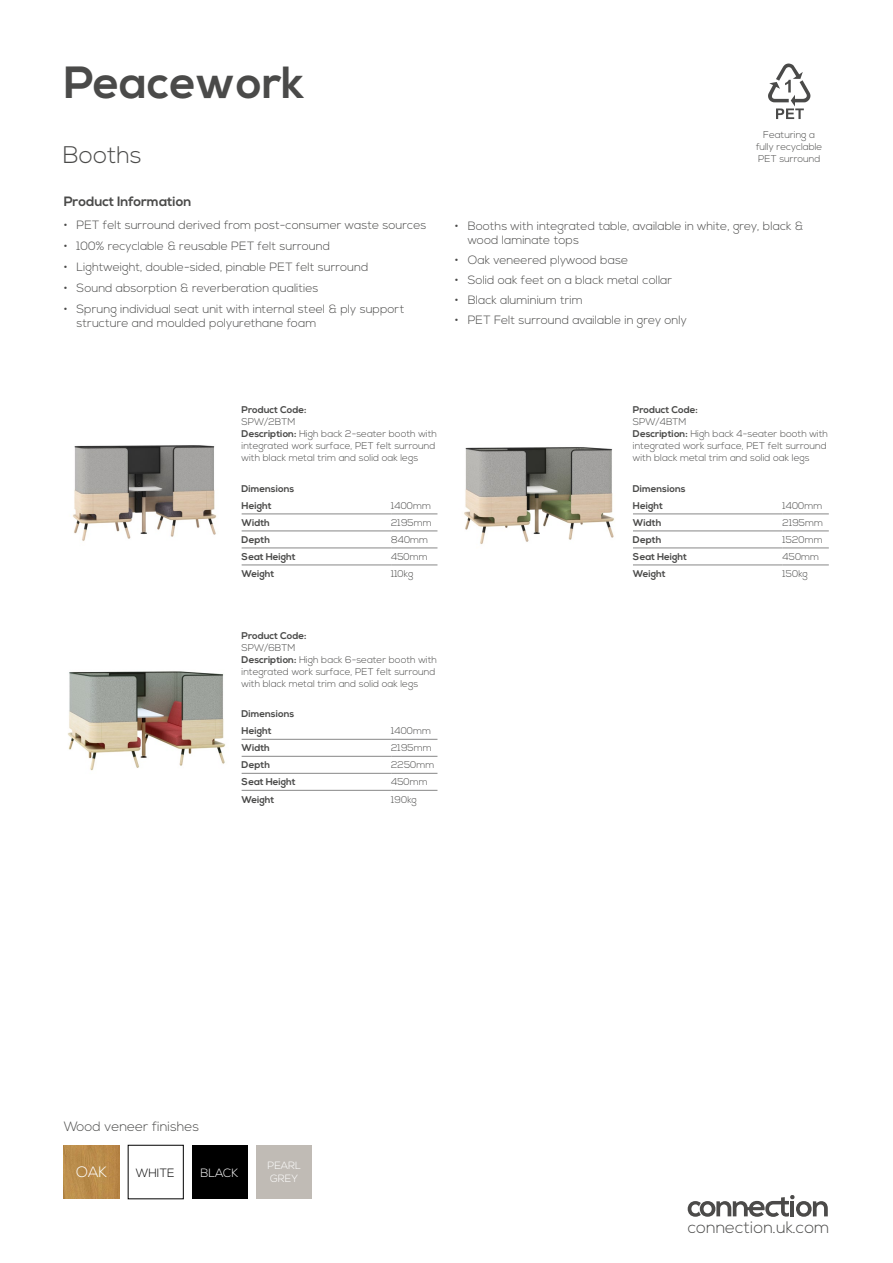
<style>
.page{position:relative;width:893px;height:1263px;background:#fff}
.page>*{position:absolute;margin:0;border:0;box-sizing:border-box;transform-origin:0 0}
.t1{font:700 45px "Nexa";color:#4a4a49}
.t2{font:300 24px "Nexa";color:#4a4a49}
.t3{font:300 16.65px "Nexa";color:#4a4a49}
.t4{font:300 15px "Nexa";color:#fff}
.t5{font:300 13.5px "Nexa";color:#4a4a49}
.t6{font:700 13.5px "Nexa";color:#4a4a49}
.t7{font:300 12px/14.4px "Nexa";color:#4a4a49}
.t8{font:300 12px "Nexa";color:#000}
.t9{font:300 12px "Nexa";color:#fff}
.t10{font:300 10.5px/13.2px "Nexa";color:#fff}
.t11{font:300 9.75px/12px "Nexa";color:#4a4a49}
.t12{font:700 9.75px/17px "Nexa";color:#4a4a49}
.s1{font-weight:700}
</style>
<div class="page">
<svg style="left:688px;top:1195px;width:140px;height:22px"></svg>
<img style="left:72px;top:445px;width:145px;height:96px">
<hr style="left:242px;top:514px;width:149px;height:1px;background:#878787">
<hr style="left:391px;top:514px;width:46px;height:1px;background:#878787">
<hr style="left:242px;top:531px;width:149px;height:1px;background:#878787">
<hr style="left:391px;top:531px;width:46px;height:1px;background:#878787">
<hr style="left:242px;top:548px;width:149px;height:1px;background:#878787">
<hr style="left:391px;top:548px;width:46px;height:1px;background:#878787">
<hr style="left:242px;top:565px;width:149px;height:1px;background:#878787">
<hr style="left:391px;top:565px;width:46px;height:1px;background:#878787">
<img style="left:464px;top:447px;width:150px;height:98px">
<hr style="left:633px;top:514px;width:149px;height:1px;background:#878787">
<hr style="left:782px;top:514px;width:47px;height:1px;background:#878787">
<hr style="left:633px;top:531px;width:149px;height:1px;background:#878787">
<hr style="left:782px;top:531px;width:47px;height:1px;background:#878787">
<hr style="left:633px;top:548px;width:149px;height:1px;background:#878787">
<hr style="left:782px;top:548px;width:47px;height:1px;background:#878787">
<hr style="left:633px;top:565px;width:149px;height:1px;background:#878787">
<hr style="left:782px;top:565px;width:47px;height:1px;background:#878787">
<img style="left:68px;top:671px;width:158px;height:100px">
<hr style="left:242px;top:739px;width:149px;height:1px;background:#878787">
<hr style="left:391px;top:739px;width:46px;height:1px;background:#878787">
<hr style="left:242px;top:756px;width:149px;height:1px;background:#878787">
<hr style="left:391px;top:756px;width:46px;height:1px;background:#878787">
<hr style="left:242px;top:773px;width:149px;height:1px;background:#878787">
<hr style="left:391px;top:773px;width:46px;height:1px;background:#878787">
<hr style="left:242px;top:790px;width:149px;height:1px;background:#878787">
<hr style="left:391px;top:790px;width:46px;height:1px;background:#878787">
<img style="left:64px;top:1146px;width:55px;height:53px">
<div style="left:192px;top:1145px;width:55px;height:54px;background:#000"></div>
<div style="left:256px;top:1146px;width:55px;height:53px;background:#c0bbb5"></div>
<svg style="left:768px;top:64px;width:42px;height:55px"></svg>
<h1 class="t1" style="left:64px;top:57px;width:242px">Peacework</h1>
<h2 class="t2" style="left:63px;top:141px;width:81px">Booths</h2>
<h3 class="t6" style="left:64px;top:194px;width:129px">Product Information</h3>
<p class="t7" style="left:64px;top:219px;width:364px">• PET felt surround derived from post-consumer waste sources</p>
<p class="t7" style="left:64px;top:239px;width:268px">• 100% recyclable &amp; reusable PET felt surround</p>
<p class="t7" style="left:64px;top:260px;width:306px">• Lightweight, double-sided, pinable PET felt surround</p>
<p class="t7" style="left:64px;top:281px;width:256px">• Sound absorption &amp; reverberation qualities</p>
<p class="t7" style="left:77px;top:302px;width:329px;text-indent:-13px">• Sprung individual seat unit with internal steel &amp; ply support structure and moulded polyurethane foam</p>
<p class="t11" style="left:756px;top:129px;width:68px;text-align:center">Featuring a fully recyclable<br>PET surround</p>
<p class="t7" style="left:468px;top:219px;width:337px;text-indent:-13px">• Booths with integrated table, available in white, grey, black &amp; wood laminate tops</p>
<p class="t7" style="left:455px;top:253px;width:175px">• Oak veneered plywood base</p>
<p class="t7" style="left:455px;top:273px;width:219px">• Solid oak feet on a black metal collar</p>
<p class="t7" style="left:455px;top:293px;width:129px">• Black aluminium trim</p>
<p class="t7" style="left:455px;top:313px;width:234px">• PET Felt surround available in grey only</p>
<p class="t12" style="left:242px;top:402px;width:66px">Product Code:</p>
<p class="t11" style="left:242px;top:416px;width:197px">SPW/2BTM<br><span class="s1">Description:</span> High back 2-seater booth with integrated work surface, PET felt surround with black metal trim and solid oak legs</p>
<p class="t12" style="left:242px;top:481px;width:54px">Dimensions<br>Height</p>
<p class="t11" style="left:391px;top:500px;width:41px">1400mm</p>
<p class="t12" style="left:242px;top:515px;width:30px">Width</p>
<p class="t11" style="left:391px;top:517px;width:42px">2195mm</p>
<p class="t12" style="left:242px;top:532px;width:30px">Depth</p>
<p class="t11" style="left:391px;top:534px;width:38px">840mm</p>
<p class="t12" style="left:242px;top:549px;width:56px">Seat Height</p>
<p class="t11" style="left:391px;top:551px;width:38px">450mm</p>
<p class="t12" style="left:242px;top:566px;width:34px">Weight</p>
<p class="t11" style="left:391px;top:568px;width:24px">110kg</p>
<p class="t12" style="left:242px;top:627px;width:66px">Product Code:</p>
<p class="t11" style="left:242px;top:642px;width:197px">SPW/6BTM<br><span class="s1">Description:</span> High back 6-seater booth with integrated work surface, PET felt surround with black metal trim and solid oak legs</p>
<p class="t12" style="left:242px;top:706px;width:54px">Dimensions<br>Height</p>
<p class="t11" style="left:391px;top:725px;width:41px">1400mm</p>
<p class="t12" style="left:242px;top:740px;width:30px">Width</p>
<p class="t11" style="left:391px;top:742px;width:42px">2195mm</p>
<p class="t12" style="left:242px;top:757px;width:30px">Depth</p>
<p class="t11" style="left:391px;top:759px;width:45px">2250mm</p>
<p class="t12" style="left:242px;top:774px;width:56px">Seat Height</p>
<p class="t11" style="left:391px;top:776px;width:38px">450mm</p>
<p class="t12" style="left:242px;top:791px;width:34px">Weight</p>
<p class="t11" style="left:391px;top:794px;width:27px">190kg</p>
<p class="t12" style="left:633px;top:402px;width:66px">Product Code:</p>
<p class="t11" style="left:633px;top:416px;width:197px">SPW/4BTM<br><span class="s1">Description:</span> High back 4-seater booth with integrated work surface, PET felt surround with black metal trim and solid oak legs</p>
<p class="t12" style="left:633px;top:481px;width:54px">Dimensions<br>Height</p>
<p class="t11" style="left:782px;top:500px;width:41px">1400mm</p>
<p class="t12" style="left:633px;top:515px;width:30px">Width</p>
<p class="t11" style="left:782px;top:517px;width:42px">2195mm</p>
<p class="t12" style="left:633px;top:532px;width:30px">Depth</p>
<p class="t11" style="left:782px;top:534px;width:42px">1520mm</p>
<p class="t12" style="left:633px;top:549px;width:56px">Seat Height</p>
<p class="t11" style="left:782px;top:551px;width:38px">450mm</p>
<p class="t12" style="left:633px;top:566px;width:34px">Weight</p>
<p class="t11" style="left:782px;top:568px;width:27px">150kg</p>
<h3 class="t5" style="left:64px;top:1119px;width:137px">Wood veneer finishes</h3>
<h3 class="t4" style="left:76px;top:1163px;width:32px">OAK</h3>
<p class="t8" style="left:136px;top:1166px;width:40px">WHITE</p>
<p class="t9" style="left:200px;top:1166px;width:39px">BLACK</p>
<p class="t10" style="left:268px;top:1159px;width:35px">PEARL<br>GREY</p>
<h3 class="t3" style="left:688px;top:1218px;width:143px">connection.uk.com</h3>
</div>
